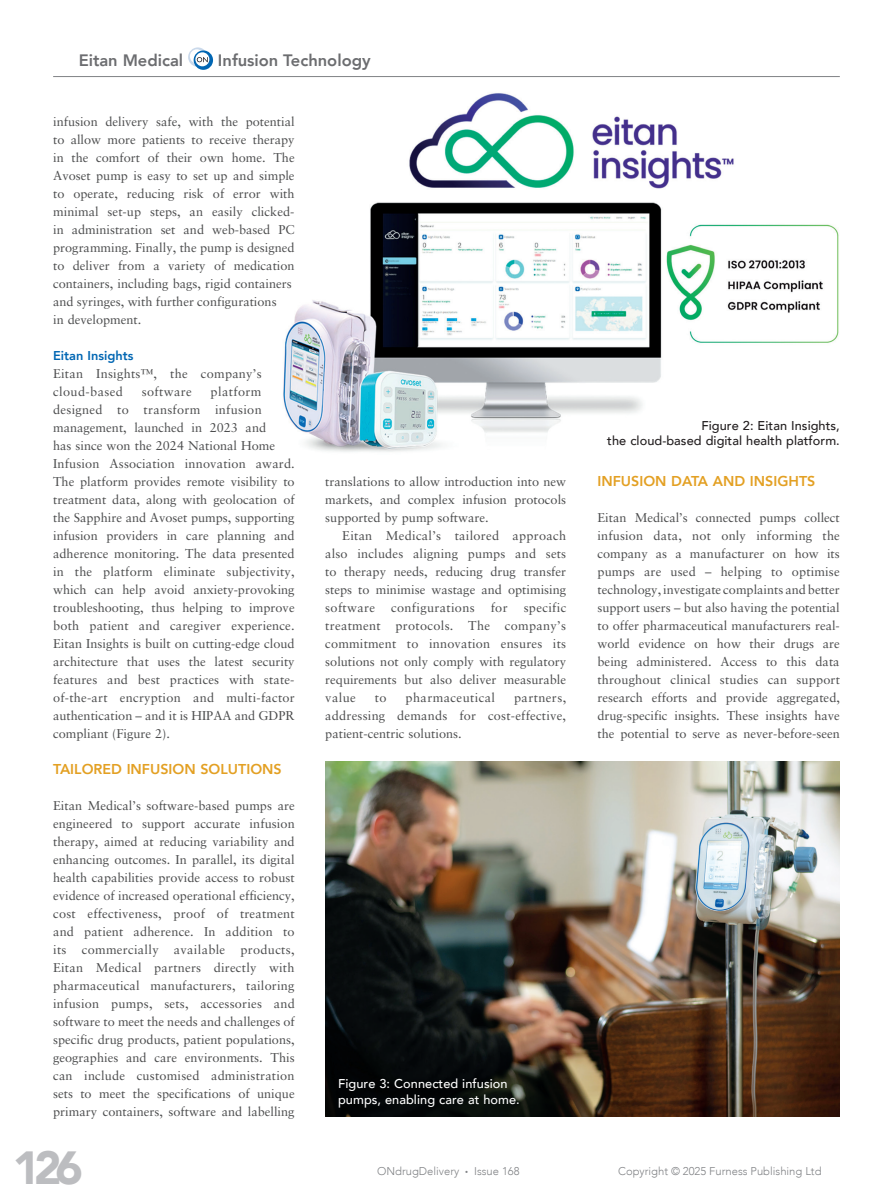
<style>
.page{position:relative;width:893px;height:1191px;background:#fff}
.page>*{position:absolute;margin:0;border:0;box-sizing:border-box;transform-origin:0 0}
.t1{font:900 46.35px "Avenir";color:#bcbdc0}
.t2{font:800 16.5px "Avenir";color:#6c6d70}
.MF_Xhead{font:800 14.25px "Avenir";color:#e3a023}
.MF_body_no_indent{font:12.75px/18px "Sabon LT Pro";color:#4b4c4d;text-align:justify}
.MF_body{font:12.75px/18px "Sabon LT Pro";color:#4b4c4d;text-align:justify}
.MF_Captions{font:500 12.75px/15.3px "Avenir";letter-spacing:.005em;color:#231f20;text-align:right}
.MF_Captions-2{font:500 12.75px/15.3px "Avenir";letter-spacing:.005em;color:#fff}
.MF_body_no_indent-2{font:12.75px/18px "Sabon LT Pro";letter-spacing:.02em;color:#4b4c4d}
.MF_body-2{font:12.75px "Sabon LT Pro";letter-spacing:.025em;color:#4b4c4d}
.MF_body-3{font:12.75px "Sabon LT Pro";letter-spacing:.03em;color:#4b4c4d}
.MF_subhead{font:800 12.75px "Avenir";color:#0166b3}
.MF_body_no_indent-3{font:12.75px "Sabon LT Pro";letter-spacing:.03em;color:#4b4c4d}
.t3{font:300 11.25px "Avenir";color:#808285}
.s1{font-size:6px}
</style>
<div class="page">
<img style="left:283px;top:93px;width:556px;height:359px">
<hr style="left:53px;top:76px;width:787px;height:1px;background:#808285">
<svg style="left:188px;top:47px;width:25px;height:23px"></svg>
<img style="left:325px;top:761px;width:515px;height:355px">
<p class="t2" style="left:79px;top:47px;width:106px">Eitan Medical</p>
<p class="t2" style="left:218px;top:47px;width:154px">Infusion Technology</p>
<p class="MF_body_no_indent" style="left:53px;top:112px;width:243px;text-align:left">infusion delivery safe, with the potential to allow more patients to receive therapy in the comfort of their own home. The Avoset pump is easy to set up and simple to operate, reducing risk of error with minimal set-up steps, an easily clicked&shy;in administration set and web-based PC programming. Finally, the pump is designed to deliver from a variety of medication containers, including bags, rigid containers and syringes, with further configurations<br>in development.</p>
<p class="MF_subhead" style="left:53px;top:346px;width:82px">Eitan Insights</p>
<p class="MF_body_no_indent-2" style="left:53px;top:364px;width:210px">Eitan Insights™, the company’s cloud-based</p>
<p class="MF_body_no_indent" style="left:53px;top:382px;width:243px;text-align:left;text-indent:157px">platform designed to transform infusion management, launched in 2023 and<br>has since won the 2024 National Home Infusion Association innovation award.<br>The platform provides remote visibility to treatment data, along with geolocation of the Sapphire and Avoset pumps, supporting infusion providers in care planning and adherence monitoring. The data presented in the platform eliminate subjectivity, which can help avoid anxiety-provoking troubleshooting, thus helping to improve both patient and caregiver experience.<br>Eitan Insights is built on cutting-edge cloud architecture that uses the latest security features and best practices with state&shy;of-the-art encryption and multi-factor authentication – and it is HIPAA and GDPR compliant (Figure 2).</p>
<p class="MF_Xhead" style="left:53px;top:758px;width:230px">TAILORED INFUSION SOLUTIONS</p>
<p class="MF_body_no_indent" style="left:53px;top:796px;width:243px">Eitan Medical’s software-based pumps are engineered to support accurate infusion therapy, aimed at reducing variability and enhancing outcomes. In parallel, its digital health capabilities provide access to robust evidence of increased operational efficiency, cost effectiveness, proof of treatment and patient adherence. In addition to its commercially available products, Eitan Medical partners directly with pharmaceutical manufacturers, tailoring infusion pumps, sets, accessories and software to meet the needs and challenges of specific drug products, patient populations, geographies and care environments. This can include customised administration sets to meet the specifications of unique primary containers, software and labelling</p>
<p class="MF_body_no_indent-3" style="left:142px;top:384px;width:52px">software</p>
<p class="MF_body_no_indent" style="left:325px;top:472px;width:242px">translations to allow introduction into new markets, and complex infusion protocols supported by pump software.</p>
<p class="MF_body" style="left:325px;top:526px;width:242px;text-indent:17px">Eitan Medical’s tailored approach also includes aligning pumps and sets to therapy needs, reducing drug transfer steps to minimise wastage and optimising software</p>
<p class="MF_body" style="left:325px;top:598px;width:243px;text-indent:198px">specific treatment protocols. The company’s commitment to innovation ensures its solutions not only comply with regulatory requirements but also deliver measurable value</p>
<p class="MF_body-2" style="left:391px;top:600px;width:85px">configurations</p>
<p class="MF_body" style="left:491px;top:598px;width:18px">for</p>
<p class="MF_body" style="left:375px;top:688px;width:13px">to</p>
<p class="MF_body-3" style="left:406px;top:690px;width:91px">pharmaceutical</p>
<p class="MF_body" style="left:325px;top:688px;width:242px;text-indent:189px">partners, addressing demands for cost-effective, patient-centric solutions.</p>
<p class="MF_Captions-2" style="left:338px;top:1075px;width:183px">Figure 3: Connected infusion pumps, enabling care at home.</p>
<p class="MF_Captions" style="left:607px;top:417px;width:234px">Figure 2: Eitan Insights,<br>the cloud-based digital health platform.</p>
<p class="MF_Xhead" style="left:597px;top:470px;width:219px">INFUSION DATA AND INSIGHTS</p>
<p class="MF_body_no_indent" style="left:597px;top:508px;width:244px">Eitan Medical’s connected pumps collect infusion data, not only informing the company as a manufacturer on how its pumps are used – helping to optimise technology, investigate complaints and better support users – but also having the potential to offer pharmaceutical manufacturers real&shy;world evidence on how their drugs are being administered. Access to this data throughout clinical studies can support research efforts and provide aggregated, drug-specific insights. These insights have the potential to serve as never-before-seen</p>
<h1 class="t1" style="left:13px;top:1128px;width:72px">126</h1>
<p class="t3" style="left:377px;top:1164px;width:144px">ONdrugDelivery <span class="s1">•</span> Issue 168</p>
<p class="t3" style="left:618px;top:1164px;width:205px">Copyright © 2025 Furness Publishing Ltd</p>
</div>
